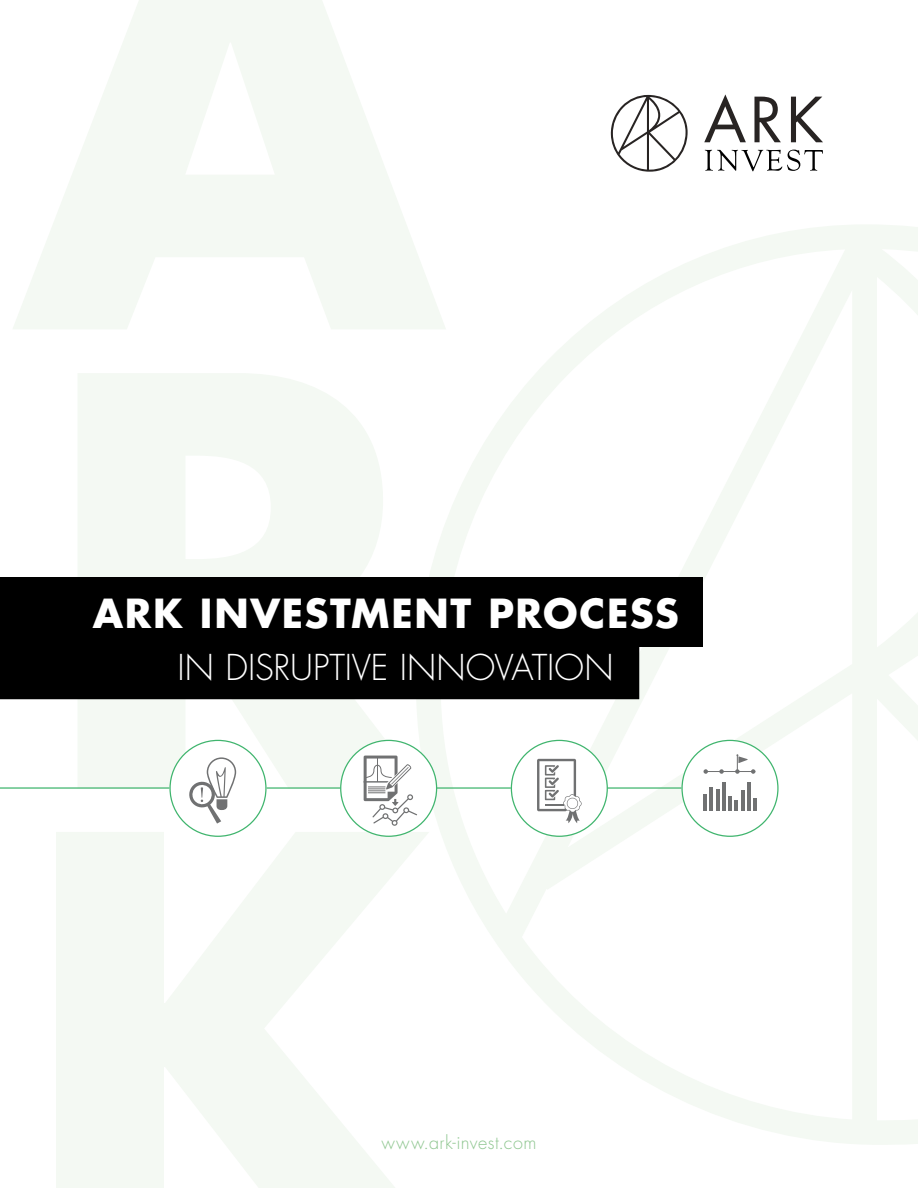
<style>
.page{position:relative;width:918px;height:1188px;background:#fff}
.page>*{position:absolute;margin:0;border:0;box-sizing:border-box;transform-origin:0 0}
.t1{font:700 550.65px "Futura Std";color:#f4f9f3}
.t2{font:700 39px "Futura Std";letter-spacing:.04em;color:#fff}
.t3{font:300 34.65px "Futura Std";color:#fff}
.t4{font:300 18px "Futura Std";letter-spacing:.025em;color:#8fc690}
</style>
<div class="page">
<svg style="left:412px;top:225px;width:506px;height:920px"></svg>
<svg style="left:704px;top:94px;width:42px;height:48px"></svg>
<svg style="left:754px;top:97px;width:27px;height:45px"></svg>
<svg style="left:791px;top:97px;width:32px;height:45px"></svg>
<svg style="left:705px;top:150px;width:118px;height:21px"></svg>
<svg style="left:611px;top:95px;width:77px;height:77px"></svg>
<hr style="left:267px;top:787px;width:74px;height:2px;background:#40b56e">
<hr style="left:0;top:787px;width:169px;height:2px;background:#40b56e">
<div style="left:682px;top:740px;width:96px;height:96px;background:#fff;border-radius:50%"></div>
<hr style="left:703px;top:794px;width:4px;height:16px;background:#707172">
<hr style="left:709px;top:787px;width:4px;height:23px;background:#707172">
<hr style="left:716px;top:789px;width:4px;height:21px;background:#707172">
<hr style="left:722px;top:782px;width:4px;height:29px;background:#707172">
<hr style="left:728px;top:796px;width:4px;height:15px;background:#707172">
<svg style="left:735px;top:800px;width:3px;height:11px"></svg>
<hr style="left:741px;top:790px;width:4px;height:21px;background:#707172">
<hr style="left:747px;top:782px;width:4px;height:29px;background:#707172">
<hr style="left:753px;top:798px;width:4px;height:13px;background:#707172">
<hr style="left:704px;top:771px;width:51px;height:1px;background:#707172">
<svg style="left:719px;top:769px;width:5px;height:5px"></svg>
<svg style="left:704px;top:769px;width:4px;height:5px"></svg>
<svg style="left:735px;top:754px;width:20px;height:20px"></svg>
<svg style="left:189px;top:757px;width:47px;height:67px"></svg>
<hr style="left:436px;top:787px;width:75px;height:2px;background:#40b56e">
<hr style="left:606px;top:787px;width:75px;height:2px;background:#40b56e">
<div style="left:341px;top:740px;width:96px;height:96px;background:#fff;border-radius:50%"></div>
<svg style="left:364px;top:756px;width:53px;height:70px"></svg>
<div style="left:511px;top:740px;width:96px;height:96px;background:#fff;border-radius:50%"></div>
<svg style="left:537px;top:759px;width:45px;height:64px"></svg>
<div style="left:1px;top:577px;width:702px;height:69px;background:#000"></div>
<div style="left:0;top:640px;width:639px;height:59px;background:#000"></div>
<h1 class="t1" style="left:42px;top:216px;width:376px">R</h1>
<p class="t2" style="left:93px;top:587px;width:588px">ARK INVESTMENT PROCESS</p>
<p class="t3" style="left:177px;top:647px;width:438px">IN DISRUPTIVE INNOVATION</p>
<p class="t4" style="left:382px;top:1131px;width:156px">www.ark-invest.com</p>
</div>
